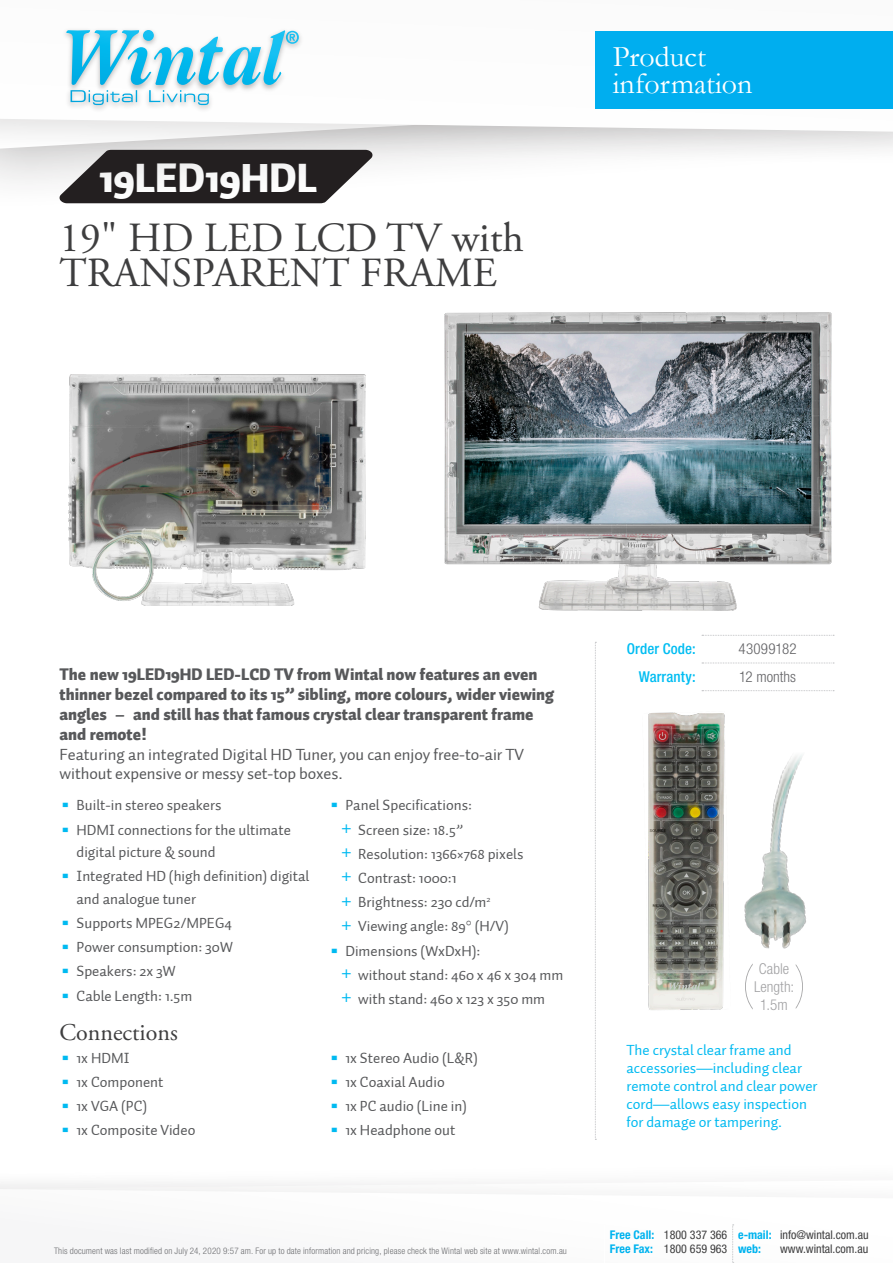
<style>
.page{position:relative;width:893px;height:1263px;background:#fff}
.page>*{position:absolute;margin:0;border:0;box-sizing:border-box;transform-origin:0 0}
.Title_Product_Desc{font:41.4px/34.5px "Adobe Garamond Pro";color:#3e3e3f}
.Bullet_Lvl1{font:900 40.65px "Auto 1";color:#fff}
.Page_Header_Tag{font:30px/27px "Garamond";color:#fff}
.Title_Heading_2{font:24px "Adobe Garamond Pro";color:#3e3e3f}
.Body{font:900 16.5px/19.8px "Auto 1";color:#57585a}
.t1{font:15px/22.5px "Auto 1";color:#57585a}
.Caption_Body{font:15px/18px "Auto 1";color:#00baf1}
.body{font:300 condensed 15px/18px "Helvetica Neue LT Std";color:#636366;text-align:center}
.Code_titles{font:500 condensed 15px "Helvetica Neue LT Std";letter-spacing:.01em;color:#01bdf2}
.body-2{font:500 condensed 15px "Helvetica Neue LT Std";letter-spacing:.01em;color:#01bdf2}
.t2{font:condensed 12px "Helvetica Neue LT Std";color:#3e3e3f}
.t3{font:700 condensed 12px "Helvetica Neue LT Std";color:#00b3ef}
.Footer_note{font:300 condensed 9px "Helvetica Neue LT Std";letter-spacing:.015em;color:#6c6d70}
.s1{font-weight:400}
.s2{font-size:34.5px;color:#00baf1}
.s3{font-weight:700;color:#00b3ef}
</style>
<div class="page">
<svg style="left:595px;top:642px;width:1px;height:498px"></svg>
<svg style="left:702px;top:635px;width:132px;height:1px"></svg>
<svg style="left:702px;top:663px;width:132px;height:1px"></svg>
<svg style="left:702px;top:690px;width:132px;height:1px"></svg>
<img style="left:444px;top:313px;width:388px;height:298px">
<img style="left:69px;top:374px;width:297px;height:232px">
<img style="left:744px;top:755px;width:62px;height:194px">
<img style="left:648px;top:712px;width:77px;height:298px">
<svg style="left:745px;top:963px;width:58px;height:47px"></svg>
<div style="left:0;top:0;width:893px;height:214px;background:#231f20;opacity:.3"></div>
<div style="left:0;top:0;width:893px;height:169px;background:#231f20;opacity:.13"></div>
<svg style="left:0;top:0;width:893px;height:132px"></svg>
<div style="left:0;top:1169px;width:893px;height:94px;background:#fbfbfb"></div>
<img style="left:64px;top:94px;width:18px;height:17px">
<img style="left:82px;top:105px;width:4px;height:6px">
<img style="left:86px;top:105px;width:25px;height:9px">
<img style="left:100px;top:105px;width:4px;height:6px">
<img style="left:104px;top:105px;width:11px;height:6px">
<img style="left:115px;top:105px;width:14px;height:6px">
<img style="left:129px;top:105px;width:13px;height:6px">
<img style="left:142px;top:105px;width:14px;height:6px">
<img style="left:156px;top:105px;width:4px;height:6px">
<img style="left:160px;top:105px;width:13px;height:6px">
<img style="left:173px;top:105px;width:5px;height:6px">
<img style="left:178px;top:105px;width:13px;height:6px">
<img style="left:191px;top:105px;width:25px;height:9px">
<img style="left:292px;top:26px;width:14px;height:27px">
<img style="left:60px;top:26px;width:61px;height:68px">
<img style="left:121px;top:26px;width:40px;height:4px">
<img style="left:257px;top:26px;width:35px;height:4px">
<svg style="left:66px;top:30px;width:233px;height:75px"></svg>
<div style="left:596px;top:31px;width:297px;height:78px;background:#00aeef"></div>
<svg style="left:732px;top:1224px;width:2px;height:39px"></svg>
<hr style="left:604px;top:1225px;width:1px;height:38px;background:#fff">
<p class="Bullet_Lvl1" style="left:99px;top:151px;width:220px">19LED19HDL</p>
<p class="Title_Product_Desc" style="left:60px;top:222px;width:466px">19" HD LED LCD TV with<br>TRANSPARENT FRAME</p>
<p class="Page_Header_Tag" style="left:613px;top:42px;width:141px">Product information</p>
<p class="Body" style="left:60px;top:665px;width:496px">The new 19LED19HD LED-LCD TV from Wintal now features an even thinner bezel compared to its 15” sibling, more colours, wider viewing angles – and still has that famous crystal clear transparent frame and remote!<br><span class="s1">Featuring an integrated Digital HD Tuner, you can enjoy free-to-air TV without expensive or messy set-top boxes.</span></p>
<p class="t1" style="left:60px;top:794px;width:164px"><span class="s2">•</span> Built-in stereo speakers</p>
<p class="t1" style="left:77px;top:818px;width:216px;text-indent:-17px"><span class="s2">•</span> HDMI connections for the ultimate digital picture &amp; sound</p>
<p class="t1" style="left:77px;top:865px;width:234px;text-indent:-17px"><span class="s2">•</span> Integrated HD (high definition) digital and analogue tuner</p>
<p class="t1" style="left:60px;top:912px;width:174px"><span class="s2">•</span> Supports MPEG2/MPEG4</p>
<p class="t1" style="left:60px;top:936px;width:175px"><span class="s2">•</span> Power consumption: 30W</p>
<p class="t1" style="left:60px;top:960px;width:118px"><span class="s2">•</span> Speakers: 2x 3W</p>
<p class="t1" style="left:60px;top:984px;width:134px"><span class="s2">•</span> Cable Length: 1.5m</p>
<p class="t1" style="left:328px;top:794px;width:145px"><span class="s2">•</span> Panel Specifications:</p>
<p class="t1" style="left:358px;top:818px;width:106px">Screen size: 18.5”</p>
<p class="t1" style="left:358px;top:843px;width:167px">Resolution: 1366×768 pixels</p>
<p class="t1" style="left:358px;top:867px;width:100px">Contrast: 1000:1</p>
<p class="t1" style="left:358px;top:891px;width:134px">Brightness: 230 cd/m<sup>2</sup></p>
<p class="t1" style="left:358px;top:915px;width:152px">Viewing angle: 89° (H/V)</p>
<p class="t1" style="left:328px;top:939px;width:154px"><span class="s2">•</span> Dimensions (WxDxH):</p>
<p class="t1" style="left:358px;top:964px;width:207px">without stand: 460 x 46 x 304 mm</p>
<p class="t1" style="left:358px;top:988px;width:188px">with stand: 460 x 123 x 350 mm</p>
<p class="Title_Heading_2" style="left:60px;top:1018px;width:120px">Connections</p>
<p class="t1" style="left:60px;top:1047px;width:71px"><span class="s2">•</span> 1x HDMI</p>
<p class="t1" style="left:60px;top:1071px;width:105px"><span class="s2">•</span> 1x Component</p>
<p class="t1" style="left:60px;top:1095px;width:89px"><span class="s2">•</span> 1x VGA (PC)</p>
<p class="t1" style="left:60px;top:1119px;width:137px"><span class="s2">•</span> 1x Composite Video</p>
<p class="t1" style="left:328px;top:1047px;width:151px"><span class="s2">•</span> 1x Stereo Audio (L&amp;R)</p>
<p class="t1" style="left:328px;top:1071px;width:118px"><span class="s2">•</span> 1x Coaxial Audio</p>
<p class="t1" style="left:328px;top:1095px;width:140px"><span class="s2">•</span> 1x PC audio (Line in)</p>
<p class="t1" style="left:328px;top:1119px;width:128px"><span class="s2">•</span> 1x Headphone out</p>
<p class="Code_titles" style="left:627px;top:640px;width:70px">Order Code:</p>
<p class="body" style="left:738px;top:640px;width:60px">43099182</p>
<p class="body-2" style="left:639px;top:668px;width:58px">Warranty:</p>
<p class="body" style="left:739px;top:668px;width:58px">12 months</p>
<p class="body" style="left:754px;top:959px;width:41px">Cable<br>Length:<br>1.5m</p>
<p class="Caption_Body" style="left:626px;top:1041px;width:193px">The crystal clear frame and accessories—including clear remote control and clear power cord—allows easy inspection for damage or tampering.</p>
<p class="t2" style="left:610px;top:1227px;width:119px"><span class="s3">Free Call:</span> 1800 337 366</p>
<p class="t2" style="left:610px;top:1242px;width:119px"><span class="s3">Free Fax:</span> 1800 659 963</p>
<p class="t2" style="left:738px;top:1227px;width:132px"><span class="s3">e-mail:</span> info@wintal.com.au</p>
<p class="Footer_note" style="left:54px;top:1246px;width:514px">This document was last modified on July 24, 2020 9:57 am. For up to date information and pricing, please check the Wintal web site at www.wintal.com.au</p>
<p class="t3" style="left:738px;top:1241px;width:24px">web:</p>
<p class="t2" style="left:780px;top:1242px;width:90px">www.wintal.com.au</p>
</div>
